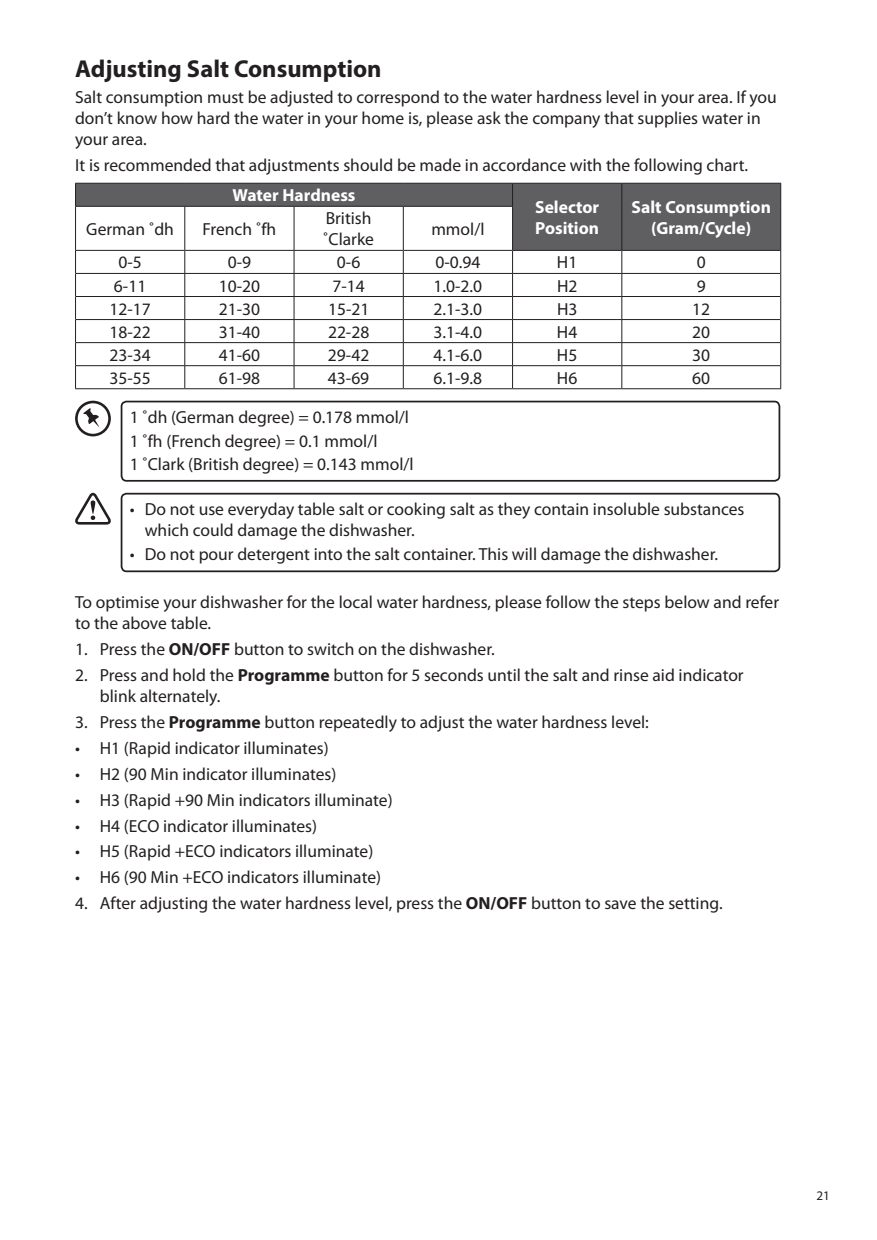
<style>
.page{position:relative;width:877px;height:1240px;background:#fff}
.page>*{position:absolute;margin:0;border:0;box-sizing:border-box;transform-origin:0 0}
.t1{font:700 24.5px "Myriad Pro";color:#231f20}
.t2{font:17.5px/21px "Myriad Pro";color:#231f20}
.t3{font:700 17.5px/21px "Myriad Pro";color:#fff}
.t4{font:13.12px "Myriad Pro";color:#231f20}
.s1{font-weight:700}
</style>
<div class="page">
<div style="left:121px;top:400px;width:658px;height:81px;border:2px solid #231f20;border-radius:5px"></div>
<svg style="left:75px;top:400px;width:36px;height:36px"></svg>
<div style="left:121px;top:492px;width:658px;height:80px;border:2px solid #231f20;border-radius:5px"></div>
<svg style="left:75px;top:492px;width:36px;height:32px"></svg>
<svg style="left:76px;top:184px;width:703px;height:66px;fill:#5f5f62"></svg>
<svg style="left:512px;top:184px;width:1px;height:22px"></svg>
<svg style="left:621px;top:184px;width:1px;height:22px"></svg>
<hr style="left:621px;top:206px;width:1px;height:44px;background:#231f20">
<hr style="left:76px;top:206px;width:109px;height:1px;background:#231f20">
<hr style="left:185px;top:206px;width:109px;height:1px;background:#231f20">
<hr style="left:184px;top:206px;width:1px;height:44px;background:#231f20">
<hr style="left:294px;top:206px;width:109px;height:1px;background:#231f20">
<hr style="left:293px;top:206px;width:1px;height:44px;background:#231f20">
<hr style="left:403px;top:206px;width:109px;height:1px;background:#231f20">
<hr style="left:403px;top:206px;width:1px;height:44px;background:#231f20">
<hr style="left:512px;top:206px;width:1px;height:44px;background:#231f20">
<svg style="left:75px;top:251px;width:1px;height:137px"></svg>
<hr style="left:75px;top:388px;width:110px;height:1px;background:#231f20">
<hr style="left:185px;top:388px;width:109px;height:1px;background:#231f20">
<hr style="left:294px;top:388px;width:109px;height:1px;background:#231f20">
<hr style="left:403px;top:388px;width:109px;height:1px;background:#231f20">
<hr style="left:512px;top:388px;width:109px;height:1px;background:#231f20">
<hr style="left:621px;top:388px;width:159px;height:1px;background:#231f20">
<hr style="left:75px;top:183px;width:110px;height:1px;background:#231f20">
<svg style="left:75px;top:184px;width:1px;height:22px"></svg>
<hr style="left:185px;top:183px;width:109px;height:1px;background:#231f20">
<hr style="left:294px;top:183px;width:109px;height:1px;background:#231f20">
<hr style="left:403px;top:183px;width:109px;height:1px;background:#231f20">
<hr style="left:512px;top:183px;width:109px;height:1px;background:#231f20">
<hr style="left:621px;top:183px;width:159px;height:1px;background:#231f20">
<svg style="left:779px;top:184px;width:1px;height:22px"></svg>
<hr style="left:779px;top:206px;width:1px;height:44px;background:#231f20">
<hr style="left:512px;top:250px;width:109px;height:1px;background:#231f20">
<hr style="left:621px;top:250px;width:159px;height:1px;background:#231f20">
<hr style="left:75px;top:206px;width:1px;height:44px;background:#231f20">
<hr style="left:75px;top:250px;width:110px;height:1px;background:#231f20">
<hr style="left:185px;top:250px;width:109px;height:1px;background:#231f20">
<hr style="left:294px;top:250px;width:109px;height:1px;background:#231f20">
<hr style="left:403px;top:250px;width:109px;height:1px;background:#231f20">
<hr style="left:76px;top:273px;width:109px;height:1px;background:#231f20">
<hr style="left:185px;top:273px;width:109px;height:1px;background:#231f20">
<hr style="left:294px;top:273px;width:109px;height:1px;background:#231f20">
<hr style="left:403px;top:273px;width:109px;height:1px;background:#231f20">
<hr style="left:512px;top:273px;width:109px;height:1px;background:#231f20">
<hr style="left:621px;top:273px;width:158px;height:1px;background:#231f20">
<hr style="left:76px;top:296px;width:109px;height:1px;background:#231f20">
<hr style="left:185px;top:296px;width:109px;height:1px;background:#231f20">
<hr style="left:294px;top:296px;width:109px;height:1px;background:#231f20">
<hr style="left:403px;top:296px;width:109px;height:1px;background:#231f20">
<hr style="left:512px;top:296px;width:109px;height:1px;background:#231f20">
<hr style="left:621px;top:296px;width:158px;height:1px;background:#231f20">
<hr style="left:76px;top:319px;width:109px;height:1px;background:#231f20">
<hr style="left:185px;top:319px;width:109px;height:1px;background:#231f20">
<hr style="left:294px;top:319px;width:109px;height:1px;background:#231f20">
<hr style="left:403px;top:319px;width:109px;height:1px;background:#231f20">
<hr style="left:512px;top:319px;width:109px;height:1px;background:#231f20">
<hr style="left:621px;top:319px;width:158px;height:1px;background:#231f20">
<hr style="left:76px;top:342px;width:109px;height:1px;background:#231f20">
<hr style="left:185px;top:342px;width:109px;height:1px;background:#231f20">
<hr style="left:294px;top:342px;width:109px;height:1px;background:#231f20">
<hr style="left:403px;top:342px;width:109px;height:1px;background:#231f20">
<hr style="left:512px;top:342px;width:109px;height:1px;background:#231f20">
<hr style="left:621px;top:342px;width:158px;height:1px;background:#231f20">
<hr style="left:76px;top:365px;width:109px;height:1px;background:#231f20">
<hr style="left:185px;top:365px;width:109px;height:1px;background:#231f20">
<svg style="left:184px;top:251px;width:1px;height:137px"></svg>
<hr style="left:294px;top:365px;width:109px;height:1px;background:#231f20">
<svg style="left:293px;top:251px;width:1px;height:137px"></svg>
<hr style="left:403px;top:365px;width:109px;height:1px;background:#231f20">
<svg style="left:403px;top:251px;width:1px;height:137px"></svg>
<hr style="left:512px;top:365px;width:109px;height:1px;background:#231f20">
<svg style="left:512px;top:251px;width:1px;height:137px"></svg>
<hr style="left:621px;top:365px;width:158px;height:1px;background:#231f20">
<svg style="left:621px;top:251px;width:1px;height:137px"></svg>
<h1 class="t1" style="left:75px;top:53px;width:308px">Adjusting Salt Consumption</h1>
<p class="t2" style="left:75px;top:86px;width:703px">Salt consumption must be adjusted to correspond to the water hardness level in your area. If you don’t know how hard the water in your home is, please ask the company that supplies water in your area.</p>
<p class="t2" style="left:75px;top:154px;width:674px">It is recommended that adjustments should be made in accordance with the following chart.</p>
<p class="t3" style="left:232px;top:184px;width:124px">Water Hardness</p>
<p class="t3" style="left:534px;top:196px;width:66px">Selector<br>Position</p>
<p class="t3" style="left:631px;top:196px;width:141px">Salt Consumption</p>
<p class="t2" style="left:323px;top:208px;width:52px">British ˚Clarke</p>
<p class="t2" style="left:431px;top:218px;width:55px">mmol/l</p>
<p class="t2" style="left:86px;top:218px;width:89px">German ˚dh</p>
<p class="t2" style="left:202px;top:218px;width:75px">French ˚fh</p>
<p class="t3" style="left:651px;top:217px;width:101px">(Gram/Cycle)</p>
<p class="t2" style="left:118px;top:252px;width:25px">0-5</p>
<p class="t2" style="left:227px;top:252px;width:25px">0-9</p>
<p class="t2" style="left:337px;top:252px;width:25px">0-6</p>
<p class="t2" style="left:435px;top:252px;width:46px">0-0.94</p>
<p class="t2" style="left:556px;top:252px;width:22px">H1</p>
<p class="t2" style="left:696px;top:252px;width:10px">0</p>
<p class="t2" style="left:114px;top:275px;width:34px">6-11</p>
<p class="t2" style="left:219px;top:275px;width:43px">10-20</p>
<p class="t2" style="left:332px;top:275px;width:34px">7-14</p>
<p class="t2" style="left:433px;top:275px;width:50px">1.0-2.0</p>
<p class="t2" style="left:556px;top:275px;width:22px">H2</p>
<p class="t2" style="left:696px;top:275px;width:10px">9</p>
<p class="t2" style="left:109px;top:298px;width:43px">12-17</p>
<p class="t2" style="left:219px;top:298px;width:43px">21-30</p>
<p class="t2" style="left:328px;top:298px;width:43px">15-21</p>
<p class="t2" style="left:433px;top:298px;width:50px">2.1-3.0</p>
<p class="t2" style="left:556px;top:298px;width:22px">H3</p>
<p class="t2" style="left:692px;top:298px;width:19px">12</p>
<p class="t2" style="left:109px;top:321px;width:43px">18-22</p>
<p class="t2" style="left:219px;top:321px;width:43px">31-40</p>
<p class="t2" style="left:328px;top:321px;width:43px">22-28</p>
<p class="t2" style="left:433px;top:321px;width:50px">3.1-4.0</p>
<p class="t2" style="left:556px;top:321px;width:22px">H4</p>
<p class="t2" style="left:692px;top:321px;width:19px">20</p>
<p class="t2" style="left:109px;top:344px;width:43px">23-34</p>
<p class="t2" style="left:218px;top:344px;width:43px">41-60</p>
<p class="t2" style="left:328px;top:344px;width:43px">29-42</p>
<p class="t2" style="left:433px;top:344px;width:50px">4.1-6.0</p>
<p class="t2" style="left:556px;top:344px;width:22px">H5</p>
<p class="t2" style="left:691px;top:344px;width:19px">30</p>
<p class="t2" style="left:109px;top:367px;width:43px">35-55</p>
<p class="t2" style="left:218px;top:367px;width:43px">61-98</p>
<p class="t2" style="left:328px;top:367px;width:43px">43-69</p>
<p class="t2" style="left:433px;top:367px;width:50px">6.1-9.8</p>
<p class="t2" style="left:556px;top:367px;width:22px">H6</p>
<p class="t2" style="left:691px;top:367px;width:19px">60</p>
<p class="t2" style="left:130px;top:405px;width:285px;line-height:23.4px">1 ˚dh (German degree) = 0.178 mmol/l<br>1 ˚fh (French degree) = 0.1 mmol/l<br>1 ˚Clark (British degree) = 0.143 mmol/l</p>
<p class="t2" style="left:145px;top:498px;width:601px;text-indent:-15px">• Do not use everyday table salt or cooking salt as they contain insoluble substances which could damage the dishwasher.</p>
<p class="t2" style="left:130px;top:543px;width:589px">• Do not pour detergent into the salt container. This will damage the dishwasher.</p>
<p class="t2" style="left:75px;top:591px;width:705px">To optimise your dishwasher for the local water hardness, please follow the steps below and refer to the above table.</p>
<p class="t2" style="left:75px;top:638px;width:421px">1. Press the <span class="s1">ON/OFF</span> button to switch on the dishwasher.</p>
<p class="t2" style="left:100px;top:664px;width:645px;text-indent:-25px">2. Press and hold the <span class="s1">Programme</span> button for 5 seconds until the salt and rinse aid indicator blink alternately.</p>
<p class="t2" style="left:75px;top:710px;width:575px">3. Press the <span class="s1">Programme</span> button repeatedly to adjust the water hardness level:</p>
<p class="t2" style="left:75px;top:736px;width:255px">• H1 (Rapid indicator illuminates)</p>
<p class="t2" style="left:75px;top:762px;width:263px">• H2 (90 Min indicator illuminates)</p>
<p class="t2" style="left:75px;top:788px;width:319px">• H3 (Rapid +90 Min indicators illuminate)</p>
<p class="t2" style="left:75px;top:814px;width:243px">• H4 (ECO indicator illuminates)</p>
<p class="t2" style="left:75px;top:840px;width:299px">• H5 (Rapid +ECO indicators illuminate)</p>
<p class="t2" style="left:75px;top:866px;width:307px">• H6 (90 Min +ECO indicators illuminate)</p>
<p class="t2" style="left:75px;top:892px;width:648px">4. After adjusting the water hardness level, press the <span class="s1">ON/OFF</span> button to save the setting.</p>
<p class="t4" style="left:816px;top:1187px;width:15px">21</p>
</div>
